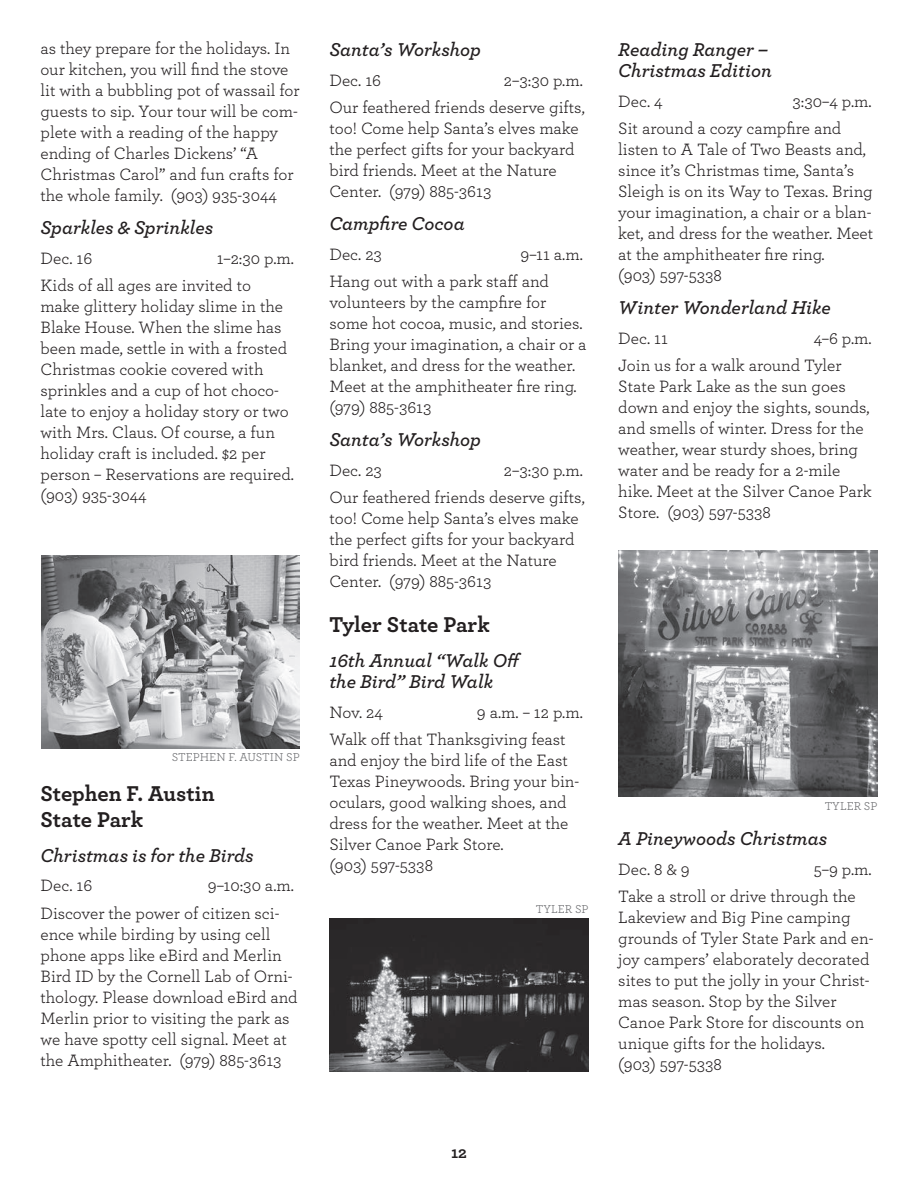
<style>
.page{position:relative;width:918px;height:1188px;background:#fff}
.page>*{position:absolute;margin:0;border:0;box-sizing:border-box;transform-origin:0 0}
.Park_name{font:700 22.5px/25.5px "Archer";color:#231f20}
.Event_name{font:italic 600 19.5px/21px "Archer";color:#231f20}
.text{font:17.25px/21px "Archer";color:#231f20}
.t1{font:700 16.5px "Archer";color:#231f20}
.t2{font:12px "Archer";color:#6c6d70}
</style>
<div class="page">
<img style="left:41px;top:555px;width:258px;height:194px">
<img style="left:329px;top:918px;width:260px;height:154px">
<img style="left:618px;top:550px;width:260px;height:246px">
<p class="text" style="left:40px;top:37px;width:261px">as they prepare for the holidays. In our kitchen, you will find the stove lit with a bubbling pot of wassail for guests to sip. Your tour will be com&shy;plete with a reading of the happy ending of Charles Dickens’ “A Christmas Carol” and fun crafts for the whole family. (903) 935-3044</p>
<h3 class="Event_name" style="left:40px;top:216px;width:174px">Sparkles &amp; Sprinkles</h3>
<p class="text" style="left:40px;top:247px;width:53px">Dec. 16</p>
<p class="text" style="left:217px;top:247px;width:79px">1–2:30 p.m.</p>
<p class="text" style="left:40px;top:274px;width:255px">Kids of all ages are invited to make glittery holiday slime in the<br>Blake House. When the slime has been made, settle in with a frosted<br>Christmas cookie covered with sprinkles and a cup of hot choco&shy;late to enjoy a holiday story or two with Mrs. Claus. Of course, a fun holiday craft is included. $2 per person – Reservations are required. (903) 935-3044</p>
<p class="t2" style="left:172px;top:749px;width:129px">STEPHEN F. AUSTIN SP</p>
<h2 class="Park_name" style="left:40px;top:779px;width:176px">Stephen F. Austin<br>State Park</h2>
<h3 class="Event_name" style="left:40px;top:843px;width:215px">Christmas is for the Birds</h3>
<p class="text" style="left:40px;top:874px;width:53px">Dec. 16</p>
<p class="text" style="left:208px;top:874px;width:88px">9–10:30 a.m.</p>
<p class="text" style="left:40px;top:902px;width:259px">Discover the power of citizen sci&shy;ence while birding by using cell phone apps like eBird and Merlin Bird ID by the Cornell Lab of Orni&shy;thology. Please download eBird and Merlin prior to visiting the park as we have spotty cell signal. Meet at the Amphitheater. (979) 885-3613</p>
<h3 class="Event_name" style="left:329px;top:38px;width:153px">Santa’s Workshop</h3>
<p class="text" style="left:329px;top:69px;width:53px">Dec. 16</p>
<p class="text" style="left:504px;top:69px;width:81px">2–3:30 p.m.</p>
<p class="text" style="left:329px;top:96px;width:257px">Our feathered friends deserve gifts, too! Come help Santa’s elves make the perfect gifts for your backyard bird friends. Meet at the Nature<br>Center. (979) 885-3613</p>
<h3 class="Event_name" style="left:329px;top:212px;width:137px">Campfire Cocoa</h3>
<p class="text" style="left:329px;top:243px;width:54px">Dec. 23</p>
<p class="text" style="left:520px;top:243px;width:64px">9–11 a.m.</p>
<p class="text" style="left:329px;top:270px;width:259px">Hang out with a park staff and volunteers by the campfire for some hot cocoa, music, and stories.<br>Bring your imagination, a chair or a blanket, and dress for the weather.<br>Meet at the amphitheater fire ring. (979) 885-3613</p>
<h3 class="Event_name" style="left:329px;top:428px;width:153px">Santa’s Workshop</h3>
<p class="text" style="left:329px;top:459px;width:54px">Dec. 23</p>
<p class="text" style="left:504px;top:459px;width:81px">2–3:30 p.m.</p>
<p class="text" style="left:329px;top:486px;width:257px">Our feathered friends deserve gifts, too! Come help Santa’s elves make the perfect gifts for your backyard bird friends. Meet at the Nature<br>Center. (979) 885-3613</p>
<h2 class="Park_name" style="left:329px;top:610px;width:162px">Tyler State Park</h2>
<h3 class="Event_name" style="left:329px;top:649px;width:193px">16th Annual “Walk Off the Bird” Bird Walk</h3>
<p class="text" style="left:329px;top:701px;width:55px">Nov. 24</p>
<p class="text" style="left:477px;top:701px;width:108px">9 a.m. – 12 p.m.</p>
<p class="text" style="left:329px;top:728px;width:251px">Walk off that Thanksgiving feast and enjoy the bird life of the East<br>Texas Pineywoods. Bring your bin&shy;oculars, good walking shoes, and dress for the weather. Meet at the<br>Silver Canoe Park Store.<br>(903) 597-5338</p>
<p class="t2" style="left:536px;top:900px;width:54px">TYLER SP</p>
<h3 class="Event_name" style="left:618px;top:38px;width:155px">Reading Ranger –<br>Christmas Edition</h3>
<p class="text" style="left:618px;top:90px;width:46px">Dec. 4</p>
<p class="text" style="left:793px;top:90px;width:81px">3:30–4 p.m.</p>
<p class="text" style="left:618px;top:117px;width:257px">Sit around a cozy campfire and listen to A Tale of Two Beasts and, since it’s Christmas time, Santa’s<br>Sleigh is on its Way to Texas. Bring your imagination, a chair or a blan&shy;ket, and dress for the weather. Meet at the amphitheater fire ring.<br>(903) 597-5338</p>
<h3 class="Event_name" style="left:618px;top:296px;width:214px">Winter Wonderland Hike</h3>
<p class="text" style="left:618px;top:327px;width:51px">Dec. 11</p>
<p class="text" style="left:814px;top:327px;width:60px">4–6 p.m.</p>
<p class="text" style="left:618px;top:354px;width:255px">Join us for a walk around Tyler<br>State Park Lake as the sun goes down and enjoy the sights, sounds, and smells of winter. Dress for the weather, wear sturdy shoes, bring water and be ready for a 2-mile hike. Meet at the Silver Canoe Park<br>Store. (903) 597-5338</p>
<p class="t2" style="left:825px;top:798px;width:54px">TYLER SP</p>
<h3 class="Event_name" style="left:618px;top:827px;width:211px">A Pineywoods Christmas</h3>
<p class="text" style="left:618px;top:858px;width:73px">Dec. 8 &amp; 9</p>
<p class="text" style="left:814px;top:858px;width:59px">5–9 p.m.</p>
<p class="text" style="left:618px;top:885px;width:257px">Take a stroll or drive through the<br>Lakeview and Big Pine camping grounds of Tyler State Park and en&shy;joy campers’ elaborately decorated sites to put the jolly in your Christ&shy;mas season. Stop by the Silver<br>Canoe Park Store for discounts on unique gifts for the holidays.<br>(903) 597-5338</p>
<p class="t1" style="left:451px;top:1139px;width:17px">12</p>
</div>
